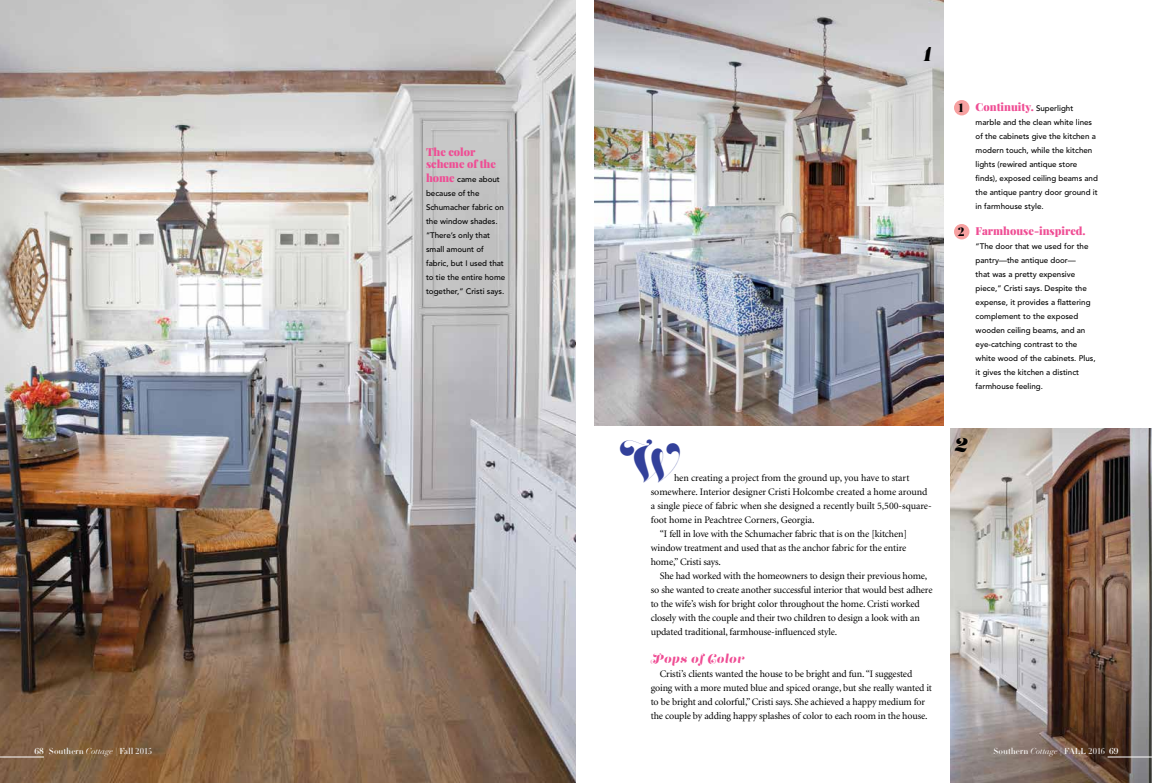
<style>
.page{position:relative;width:1152px;height:783px;background:#fff}
.page>*{position:absolute;margin:0;border:0;box-sizing:border-box;transform-origin:0 0}
.t1{font:50px "Lust Script Display";color:#32409a}
.t2{font:20px "Lust Script Display";color:#000}
.t3{font:12px "Lust Script Display";letter-spacing:.08em;color:#ef4d94}
.t4{font:900 11px/12px "Playfair Display";color:#ef4d94}
.t5{font:10px/14px "Minion";letter-spacing:-.015em;color:#000}
.t6{font:8.5px "Didot LT Std Headline";color:#fff}
.t7{font:500 8px/14px "Avenir";color:#000}
.s1{font-family:"Playfair Display";font-weight:900;font-size:11px;color:#ef4d94}
.s2{font-size:12px;color:#000}
.s3{font-family:"Avenir";font-weight:500;font-size:8px;color:#000}
.s4{font-family:"Didot LT Std";font-weight:700}
.s5{font-family:"Didot LT Std";font-style:italic}
</style>
<div class="page">
<img style="left:0;top:0;width:576px;height:783px">
<img style="left:595px;top:0;width:348px;height:426px">
<img style="left:950px;top:428px;width:202px;height:355px">
<div style="left:954px;top:100px;width:15px;height:15px;background:#f7a1a1;border-radius:50%"></div>
<div style="left:954px;top:224px;width:15px;height:15px;background:#f7a1a1;border-radius:50%"></div>
<hr style="left:1108px;top:757px;width:44px;height:1px;background:#fff">
<hr style="left:0;top:757px;width:44px;height:1px;background:#fff">
<p class="t4" style="left:426px;top:146px;width:71px">The color scheme of the</p>
<p class="t7" style="left:426px;top:172px;width:81px"><span class="s1">home</span> came about because of the<br>Schumacher fabric on the window shades. “There’s only that small amount of fabric, but I used that to tie the entire home together,” Cristi says.</p>
<h2 class="t2" style="left:922px;top:41px;width:10px">1</h2>
<h1 class="t1" style="left:620px;top:430px;width:60px">W</h1>
<p class="t5" style="left:674px;top:471px;width:237px">hen creating a project from the ground up, you have to start</p>
<p class="t5" style="left:651px;top:485px;width:278px">somewhere. Interior designer Cristi Holcombe created a home around</p>
<p class="t5" style="left:651px;top:499px;width:282px">a single piece of fabric when she designed a recently built 5,500-square-</p>
<p class="t5" style="left:651px;top:513px;width:165px">foot home in Peachtree Corners, Georgia.</p>
<p class="t5" style="left:660px;top:527px;width:249px">“I fell in love with the Schumacher fabric that is on the [kitchen]</p>
<p class="t5" style="left:651px;top:541px;width:257px">window treatment and used that as the anchor fabric for the entire</p>
<p class="t5" style="left:651px;top:555px;width:72px">home,” Cristi says.</p>
<p class="t5" style="left:660px;top:569px;width:269px">She had worked with the homeowners to design their previous home,</p>
<p class="t5" style="left:651px;top:583px;width:283px">so she wanted to create another successful interior that would best adhere</p>
<p class="t5" style="left:651px;top:597px;width:270px">to the wife’s wish for bright color throughout the home. Cristi worked</p>
<p class="t5" style="left:651px;top:611px;width:271px">closely with the couple and their two children to design a look with an</p>
<p class="t5" style="left:651px;top:625px;width:188px">updated traditional, farmhouse-influenced style.</p>
<p class="t3" style="left:651px;top:650px;width:95px">Pops of Color</p>
<p class="t5" style="left:651px;top:667px;width:283px;text-indent:9px">Cristi’s clients wanted the house to be bright and fun. “I suggested going with a more muted blue and spiced orange, but she really wanted it to be bright and colorful,” Cristi says. She achieved a happy medium for the couple by adding happy splashes of color to each room in the house.</p>
<p class="t4" style="left:959px;top:101px;width:116px"><span class="s2">1</span> Continuity. <span class="s3">Superlight</span></p>
<p class="t7" style="left:976px;top:116px;width:124px">marble and the clean white lines of the cabinets give the kitchen a modern touch, while the kitchen lights (rewired antique store finds), exposed ceiling beams and the antique pantry door ground it in farmhouse style.</p>
<p class="t4" style="left:958px;top:225px;width:129px"><span class="s2">2</span> Farmhouse-inspired.</p>
<p class="t7" style="left:976px;top:240px;width:122px">“The door that we used for the pantry—the antique door—<br>that was a pretty expensive piece,” Cristi says. Despite the expense, it provides a flattering complement to the exposed wooden ceiling beams, and an eye-catching contrast to the white wood of the cabinets. Plus, it gives the kitchen a distinct farmhouse feeling.</p>
<h2 class="t2" style="left:954px;top:432px;width:14px">2</h2>
<p class="t6" style="left:35px;top:746px;width:119px"><span class="s4">68</span> Southern <span class="s5">Cottage</span> | Fall 2015</p>
<p class="t6" style="left:994px;top:746px;width:127px">Southern <span class="s5">Cottage</span> | FALL 2016 <span class="s4">69</span></p>
</div>
